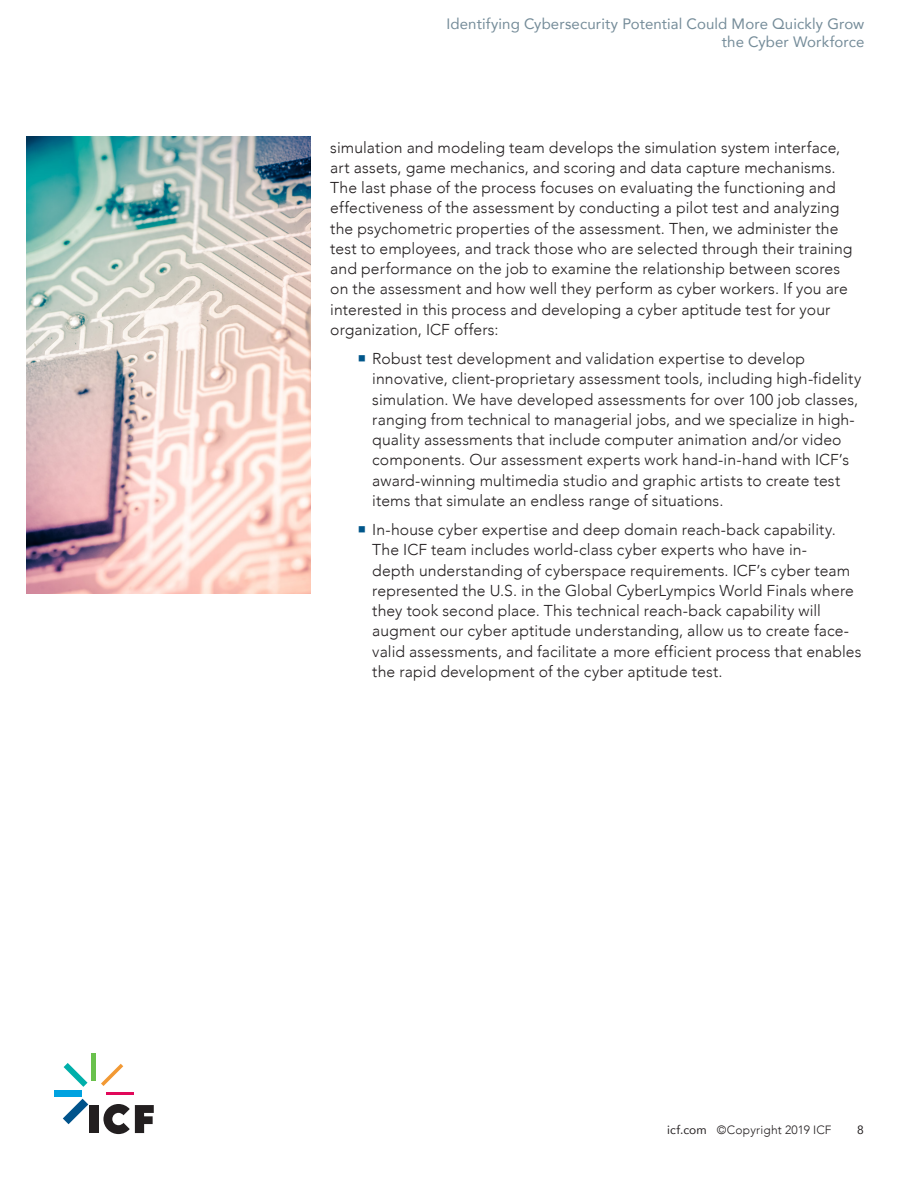
<style>
.page{position:relative;width:918px;height:1188px;background:#fff}
.page>*{position:absolute;margin:0;border:0;box-sizing:border-box;transform-origin:0 0}
.body_paragraph{font:300 15.75px/20.2px "Avenir";letter-spacing:.005em;color:#231f20}
.t1{font:15px/18px "Avenir";letter-spacing:.005em;color:#758c99;text-align:right}
.t2{font:300 12px "Avenir";letter-spacing:.015em;color:#231f20}
.t3{font:12px "Avenir";color:#231f20}
.s1{color:#00568a}
.s2{font-weight:400}
</style>
<div class="page">
<img style="left:26px;top:137px;width:284px;height:457px">
<svg style="left:63px;top:1099px;width:25px;height:25px"></svg>
<div style="left:54px;top:1090px;width:28px;height:7px;background:#00a2e0"></div>
<svg style="left:64px;top:1063px;width:24px;height:24px"></svg>
<div style="left:91px;top:1053px;width:5px;height:28px;background:#69c14c"></div>
<svg style="left:101px;top:1064px;width:22px;height:22px"></svg>
<hr style="left:106px;top:1092px;width:28px;height:2px;background:#e1085a">
<div style="left:89px;top:1105px;width:9px;height:28px;background:#231f20"></div>
<svg style="left:103px;top:1104px;width:51px;height:30px"></svg>
<p class="t1" style="left:446px;top:15px;width:419px">Identifying Cybersecurity Potential Could More Quickly Grow the Cyber Workforce</p>
<p class="body_paragraph" style="left:330px;top:137px;width:524px">simulation and modeling team develops the simulation system interface, art assets, game mechanics, and scoring and data capture mechanisms.<br>The last phase of the process focuses on evaluating the functioning and effectiveness of the assessment by conducting a pilot test and analyzing the psychometric properties of the assessment. Then, we administer the test to employees, and track those who are selected through their training and performance on the job to examine the relationship between scores on the assessment and how well they perform as cyber workers. If you are interested in this process and developing a cyber aptitude test for your organization, ICF offers:</p>
<p class="body_paragraph" style="left:372px;top:349px;width:491px;text-indent:-15px"><span class="s1">▪</span> Robust test development and validation expertise to develop innovative, client-proprietary assessment tools, including high-fidelity simulation. We have developed assessments for over 100 job classes, ranging from technical to managerial jobs, and we specialize in high&shy;quality assessments that include computer animation and/or video components. Our assessment experts work hand-in-hand with ICF’s award-winning multimedia studio and graphic artists to create test items that simulate an endless range of situations.</p>
<p class="body_paragraph" style="left:372px;top:520px;width:491px;text-indent:-15px"><span class="s1">▪</span> In-house cyber expertise and deep domain reach-back capability.<br>The ICF team includes world-class cyber experts who have in-<br>depth understanding of cyberspace requirements. ICF’s cyber team represented the U.S. in the Global CyberLympics World Finals where they took second place. This technical reach-back capability will augment our cyber aptitude understanding, allow us to create face&shy;valid assessments, and facilitate a more efficient process that enables the rapid development of the cyber aptitude test.</p>
<p class="t2" style="left:667px;top:1123px;width:166px"><span class="s2">icf.com</span> ©Copyright 2019 ICF</p>
<p class="t3" style="left:857px;top:1120px;width:8px">8</p>
</div>
